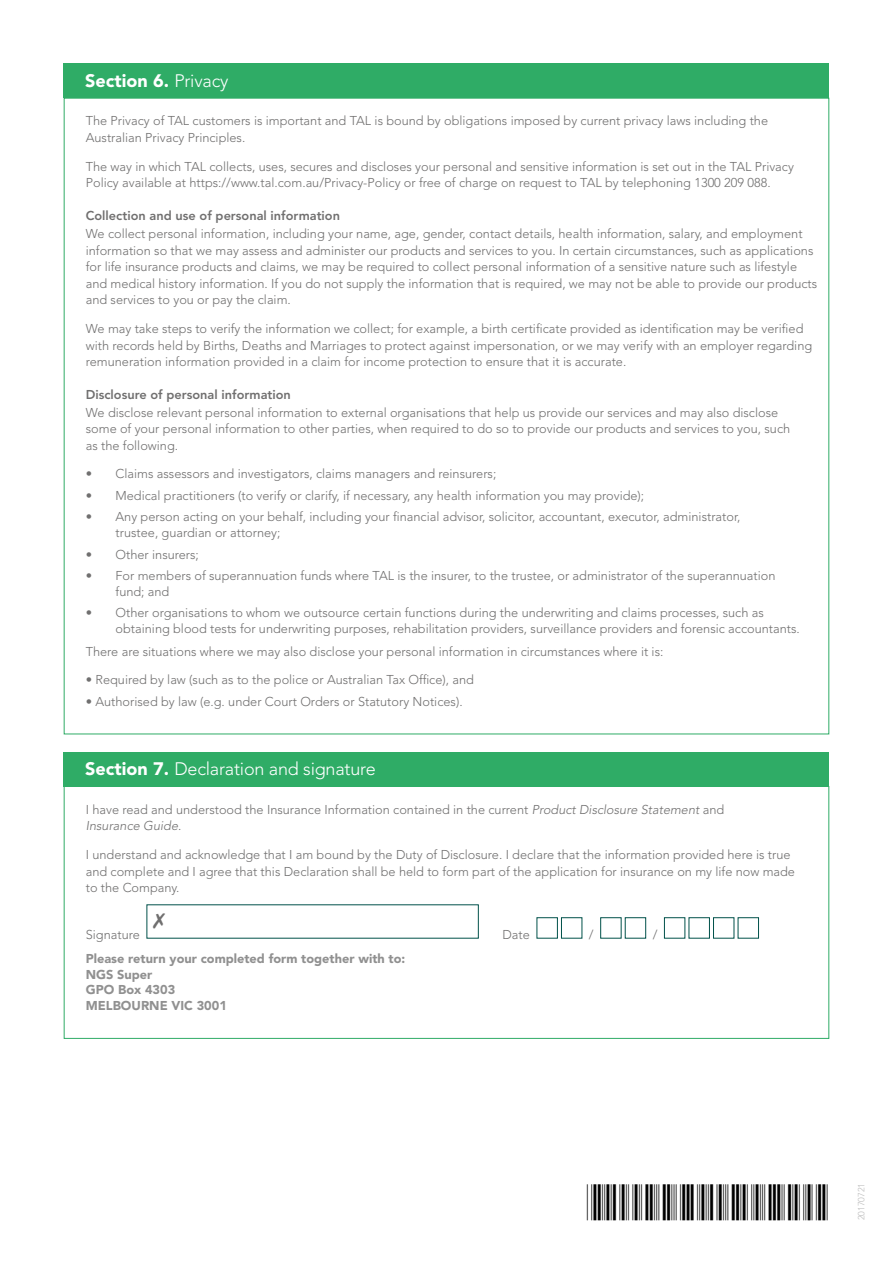
<style>
.page{position:relative;width:893px;height:1263px;background:#fff}
.page>*{position:absolute;margin:0;border:0;box-sizing:border-box;transform-origin:0 0}
.t1{font:36px "C39 P24 Dm Tt";color:#000}
.t2{font:300 18px "Avenir LT Std";letter-spacing:-.01em;color:#fff}
.t3{font:900 18px "Avenir LT Std";color:#fff}
.t4{font:300 12.75px/16.5px "Avenir LT Std";color:#706f6f}
.t5{font:900 12.75px/15.8px "Avenir LT Std";color:#909090}
.t6{font:800 12.75px "Avenir LT Std";color:#706f6f}
.t7{font:300 9px "Avenir LT Std";color:#bcbcbc}
.s1{font-weight:300}
.s2{font-weight:900}
.s3{font-style:italic}
</style>
<div class="page">
<div style="left:64px;top:64px;width:765px;height:34px;background:#2fac66"></div>
<div style="left:537px;top:917px;width:21px;height:21px;background:#fff;border:1px solid #00514a"></div>
<div style="left:561px;top:917px;width:21px;height:21px;background:#fff;border:1px solid #00514a"></div>
<div style="left:600px;top:917px;width:21px;height:21px;background:#fff;border:1px solid #00514a"></div>
<div style="left:625px;top:917px;width:21px;height:21px;background:#fff;border:1px solid #00514a"></div>
<div style="left:664px;top:917px;width:21px;height:21px;background:#fff;border:1px solid #00514a"></div>
<div style="left:689px;top:917px;width:21px;height:21px;background:#fff;border:1px solid #00514a"></div>
<div style="left:713px;top:917px;width:21px;height:21px;background:#fff;border:1px solid #00514a"></div>
<div style="left:738px;top:917px;width:21px;height:21px;background:#fff;border:1px solid #00514a"></div>
<div style="left:64px;top:786px;width:765px;height:253px;border:1px solid #2fac66"></div>
<div style="left:64px;top:752px;width:765px;height:34px;background:#2fac66"></div>
<h2 class="t3" style="left:85px;top:70px;width:145px">Section 6. <span class="s1">Privacy</span></h2>
<p class="t4" style="left:86px;top:113px;width:684px">The Privacy of TAL customers is important and TAL is bound by obligations imposed by current privacy laws including the<br>Australian Privacy Principles.</p>
<p class="t4" style="left:86px;top:158px;width:710px">The way in which TAL collects, uses, secures and discloses your personal and sensitive information is set out in the TAL Privacy<br>Policy available at https://www.tal.com.au/Privacy-Policy or free of charge on request to TAL by telephoning 1300 209 088.</p>
<p class="t6" style="left:86px;top:208px;width:256px">Collection and use of personal information</p>
<p class="t4" style="left:86px;top:225px;width:733px">We collect personal information, including your name, age, gender, contact details, health information, salary, and employment information so that we may assess and administer our products and services to you. In certain circumstances, such as applications for life insurance products and claims, we may be required to collect personal information of a sensitive nature such as lifestyle and medical history information. If you do not supply the information that is required, we may not be able to provide our products and services to you or pay the claim.</p>
<p class="t4" style="left:86px;top:321px;width:728px">We may take steps to verify the information we collect; for example, a birth certificate provided as identification may be verified with records held by Births, Deaths and Marriages to protect against impersonation, or we may verify with an employer regarding remuneration information provided in a claim for income protection to ensure that it is accurate.</p>
<p class="t6" style="left:86px;top:387px;width:207px">Disclosure of personal information</p>
<p class="t4" style="left:86px;top:404px;width:706px">We disclose relevant personal information to external organisations that help us provide our services and may also disclose some of your personal information to other parties, when required to do so to provide our products and services to you, such as the following.</p>
<p class="t4" style="left:86px;top:465px;width:412px">• Claims assessors and investigators, claims managers and reinsurers;</p>
<p class="t4" style="left:86px;top:487px;width:560px">• Medical practitioners (to verify or clarify, if necessary, any health information you may provide);</p>
<p class="t4" style="left:116px;top:509px;width:626px;line-height:15.5px;text-indent:-30px">• Any person acting on your behalf, including your financial advisor, solicitor, accountant, executor, administrator, trustee, guardian or attorney;</p>
<p class="t4" style="left:86px;top:546px;width:115px">• Other insurers;</p>
<p class="t4" style="left:116px;top:568px;width:661px;line-height:15.5px;text-indent:-30px">• For members of superannuation funds where TAL is the insurer, to the trustee, or administrator of the superannuation fund; and</p>
<p class="t4" style="left:116px;top:605px;width:686px;line-height:15.5px;text-indent:-30px">• Other organisations to whom we outsource certain functions during the underwriting and claims processes, such as obtaining blood tests for underwriting purposes, rehabilitation providers, surveillance providers and forensic accountants.</p>
<p class="t4" style="left:86px;top:643px;width:579px">There are situations where we may also disclose your personal information in circumstances where it is:</p>
<p class="t4" style="left:86px;top:671px;width:390px">• Required by law (such as to the police or Australian Tax Office), and</p>
<p class="t4" style="left:86px;top:693px;width:378px">• Authorised by law (e.g. under Court Orders or Statutory Notices).</p>
<h2 class="t2" style="left:85px;top:759px;width:292px"><span class="s2">Section 7.</span> Declaration and signature</h2>
<p class="t4" style="left:86px;top:801px;width:640px">I have read and understood the Insurance Information contained in the current <span class="s3">Product Disclosure Statement</span> and<br><span class="s3">Insurance Guide</span>.</p>
<p class="t4" style="left:86px;top:847px;width:711px">I understand and acknowledge that I am bound by the Duty of Disclosure. I declare that the information provided here is true and complete and I agree that this Declaration shall be held to form part of the application for insurance on my life now made to the Company.</p>
<p class="t4" style="left:86px;top:926px;width:56px">Signature</p>
<p class="t4" style="left:502px;top:926px;width:29px">Date</p>
<p class="t4" style="left:589px;top:926px;width:6px">/</p>
<p class="t4" style="left:653px;top:926px;width:6px">/</p>
<p class="t5" style="left:86px;top:950px;width:321px">Please return your completed form together with to:<br>NGS Super<br>GPO Box 4303<br>MELBOURNE VIC 3001</p>
<h1 class="t1" style="left:587px;top:1184px;width:243px">*SA007.901GH1*</h1>
<p class="t7" style="left:856px;top:1220px;width:39px;rotate:-90deg">20170721</p>
</div>
